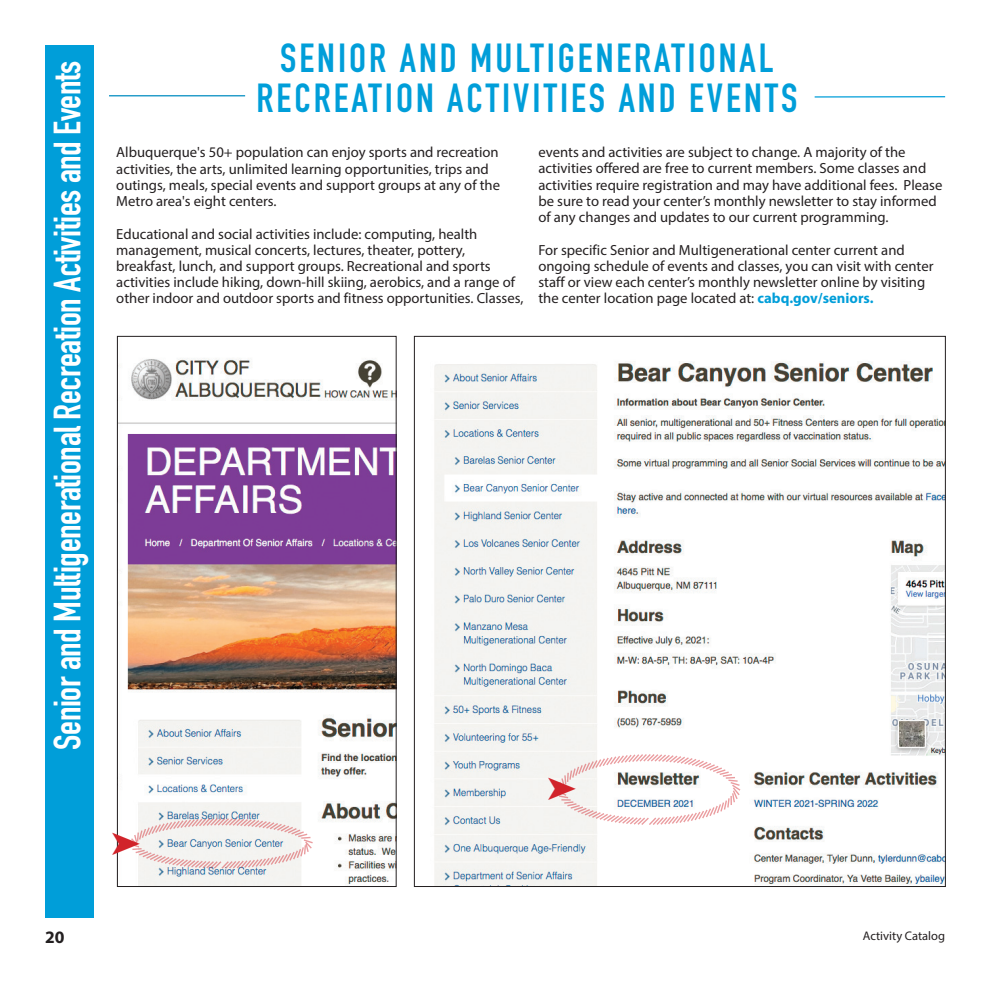
<style>
.page{position:relative;width:990px;height:990px;background:#fff}
.page>*{position:absolute;margin:0;border:0;box-sizing:border-box;transform-origin:0 0}
.t1{font:700 40px/40px "DIN Condensed";letter-spacing:.075em;color:#009ed9;text-align:center}
.t2{font:700 37.5px "DIN Condensed";letter-spacing:-.01em;color:#fff}
.t3{font:700 17.5px "Myriad Pro";color:#231f20}
.t4{font:14.75px/16.2px "Myriad Pro";color:#231f20}
.t5{font:12.5px "Myriad Pro";color:#231f20}
.s1{font-weight:700;color:#009ed9}
</style>
<div class="page">
<div style="left:45px;top:45px;width:49px;height:873px;background:#009ed9"></div>
<hr style="left:815px;top:96px;width:130px;height:2px;background:#009ed9">
<hr style="left:109px;top:95px;width:136px;height:1px;background:#008bc0">
<img style="left:119px;top:358px;width:275px;height:527px">
<div style="left:117px;top:336px;width:279px;height:551px;border:1px solid #231f20"></div>
<img style="left:434px;top:361px;width:510px;height:524px">
<svg style="left:116px;top:817px;width:198px;height:53px"></svg>
<svg style="left:548px;top:753px;width:194px;height:73px"></svg>
<h2 class="t2" style="left:42px;top:750px;width:691px;rotate:-90deg">Senior and Multigenerational Recreation Activities and Events</h2>
<h1 class="t1" style="left:257px;top:38px;width:542px">SENIOR AND MULTIGENERATIONAL<br>RECREATION ACTIVITIES AND EVENTS</h1>
<p class="t4" style="left:116px;top:144px;width:385px">Albuquerque's 50+ population can enjoy sports and recreation activities, the arts, unlimited learning opportunities, trips and outings, meals, special events and support groups at any of the Metro area's eight centers.</p>
<p class="t4" style="left:116px;top:225px;width:409px">Educational and social activities include: computing, health management, musical concerts, lectures, theater, pottery, breakfast, lunch, and support groups. Recreational and sports activities include hiking, down-hill skiing, aerobics, and a range of other indoor and outdoor sports and fitness opportunities. Classes,</p>
<p class="t4" style="left:538px;top:144px;width:405px">events and activities are subject to change. A majority of the activities offered are free to current members. Some classes and activities require registration and may have additional fees. Please be sure to read your center’s monthly newsletter to stay informed of any changes and updates to our current programming.</p>
<p class="t4" style="left:538px;top:241px;width:397px">For specific Senior and Multigenerational center current and ongoing schedule of events and classes, you can visit with center staff or view each center’s monthly newsletter online by visiting the center location page located at: <span class="s1">cabq.gov/seniors.</span></p>
<p class="t3" style="left:45px;top:925px;width:21px">20</p>
<p class="t5" style="left:863px;top:928px;width:84px">Activity Catalog</p>
</div>
